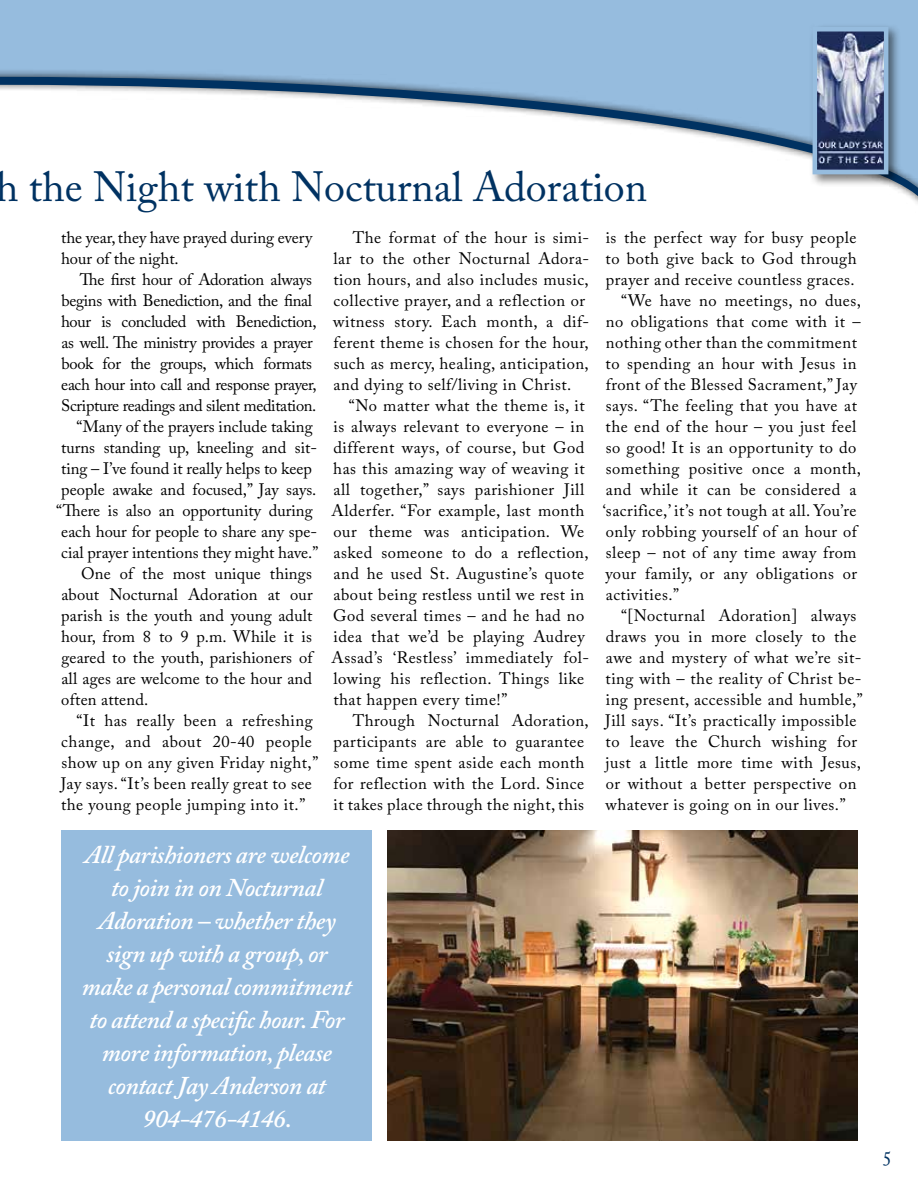
<style>
.page{position:relative;width:918px;height:1188px;background:#fff}
.page>*{position:absolute;margin:0;border:0;box-sizing:border-box;transform-origin:0 0}
.t1{font:42px "Adobe Caslon Pro";color:#003262}
.t2{font:italic 600 25.5px/33px "Adobe Caslon Pro";letter-spacing:-.02em;color:#fff;text-align:center}
.t3{font:21px "Adobe Caslon Pro";color:#003262}
.t4{font:16.5px/21px "Adobe Caslon Pro";letter-spacing:.03em;color:#000}
.t5{font:16.5px/21px "Adobe Caslon Pro";color:#000}
.t6{font:16.5px "Adobe Caslon Pro";letter-spacing:-.02em;color:#000}
.t7{font:16.5px "Adobe Caslon Pro";letter-spacing:.01em;color:#000}
</style>
<div class="page">
<div style="left:0;top:0;width:918px;height:217px;background:#96bcde"></div>
<div style="left:0;top:69px;width:918px;height:152px;background:#000;opacity:.75"></div>
<svg style="left:0;top:77px;width:918px;height:138px;background:#dde6ed"></svg>
<div style="left:809px;top:24px;width:92px;height:163px;background:#000;opacity:.51"></div>
<img style="left:818px;top:32px;width:65px;height:137px">
<div style="left:813px;top:27px;width:75px;height:147px;border:4px solid #96bcde"></div>
<div style="left:62px;top:830px;width:310px;height:311px;background:#96bcde"></div>
<img style="left:387px;top:830px;width:470px;height:311px">
<h1 class="t1" style="left:-5px;top:162px;width:653px">h the Night with Nocturnal Adoration</h1>
<p class="t5" style="left:61px;top:227px;width:253px">the year, they have prayed during every hour of the night.</p>
<p class="t6" style="left:80px;top:270px;width:234px">The first hour of Adoration always</p>
<p class="t6" style="left:61px;top:291px;width:252px">begins with Benediction, and the final</p>
<p class="t6" style="left:61px;top:312px;width:257px">hour is concluded with Benediction,</p>
<p class="t6" style="left:61px;top:333px;width:253px">as well. The ministry provides a prayer</p>
<p class="t6" style="left:61px;top:354px;width:252px">book for the groups, which formats</p>
<p class="t6" style="left:61px;top:375px;width:257px">each hour into call and response prayer,</p>
<p class="t6" style="left:61px;top:396px;width:257px">Scripture readings and silent meditation.</p>
<p class="t5" style="left:77px;top:416px;width:238px">“Many of the prayers include taking</p>
<p class="t4" style="left:61px;top:437px;width:257px">turns standing up, kneeling and sit-</p>
<p class="t5" style="left:61px;top:458px;width:252px">ting – I’ve found it really helps to keep</p>
<p class="t5" style="left:61px;top:479px;width:257px">people awake and focused,” Jay says.</p>
<p class="t5" style="left:56px;top:500px;width:258px">“There is also an opportunity during</p>
<p class="t5" style="left:61px;top:521px;width:257px">each hour for people to share any spe-</p>
<p class="t5" style="left:61px;top:542px;width:259px">cial prayer intentions they might have.”</p>
<p class="t7" style="left:81px;top:564px;width:232px">One of the most unique things</p>
<p class="t7" style="left:61px;top:585px;width:253px">about Nocturnal Adoration at our</p>
<p class="t7" style="left:61px;top:606px;width:253px">parish is the youth and young adult</p>
<p class="t7" style="left:61px;top:627px;width:252px">hour, from 8 to 9 p.m. While it is</p>
<p class="t7" style="left:61px;top:648px;width:253px">geared to the youth, parishioners of</p>
<p class="t7" style="left:61px;top:669px;width:252px">all ages are welcome to the hour and</p>
<p class="t4" style="left:61px;top:689px;width:89px">often attend.</p>
<p class="t4" style="left:77px;top:710px;width:238px">“It has really been a refreshing</p>
<p class="t4" style="left:61px;top:731px;width:252px">change, and about 20-40 people</p>
<p class="t4" style="left:61px;top:752px;width:258px">show up on any given Friday night,”</p>
<p class="t4" style="left:61px;top:773px;width:253px">Jay says. “It’s been really great to see</p>
<p class="t4" style="left:61px;top:794px;width:246px">the young people jumping into it.”</p>
<p class="t4" style="left:333px;top:227px;width:257px;text-indent:19px">The format of the hour is simi&shy;lar to the other Nocturnal Adora&shy;tion hours, and also includes music, collective prayer, and a reflection or witness story. Each month, a dif&shy;ferent theme is chosen for the hour, such as mercy, healing, anticipation, and dying to self/living in Christ.</p>
<p class="t4" style="left:332px;top:395px;width:259px;text-indent:17px">“No matter what the theme is, it is always relevant to everyone – in different ways, of course, but God has this amazing way of weaving it all together,” says parishioner Jill Alderfer. “For example, last month our theme was anticipation. We asked someone to do a reflection, and he used St. Augustine’s quote about being restless until we rest in God several times – and he had no idea that we’d be playing Audrey Assad’s ‘Restless’ immediately fol&shy;lowing his reflection. Things like that happen every time!”</p>
<p class="t4" style="left:333px;top:710px;width:257px;text-indent:19px">Through Nocturnal Adoration, participants are able to guarantee some time spent aside each month for reflection with the Lord. Since it takes place through the night, this</p>
<h2 class="t2" style="left:82px;top:838px;width:272px">All parishioners are welcome to join in on Nocturnal<br>Adoration – whether they sign up with a group, or make a personal commitment to attend a specific hour. For more information, please contact Jay Anderson at<br>904-476-4146.</h2>
<p class="t4" style="left:606px;top:227px;width:252px">is the perfect way for busy people</p>
<p class="t4" style="left:606px;top:248px;width:253px">to both give back to God through</p>
<p class="t4" style="left:606px;top:269px;width:251px">prayer and receive countless graces.</p>
<p class="t4" style="left:621px;top:290px;width:242px">“We have no meetings, no dues,</p>
<p class="t4" style="left:606px;top:311px;width:257px">no obligations that come with it –</p>
<p class="t4" style="left:606px;top:332px;width:253px">nothing other than the commitment</p>
<p class="t4" style="left:606px;top:353px;width:252px">to spending an hour with Jesus in</p>
<p class="t4" style="left:606px;top:374px;width:253px">front of the Blessed Sacrament,” Jay</p>
<p class="t4" style="left:606px;top:395px;width:253px">says. “The feeling that you have at</p>
<p class="t4" style="left:606px;top:416px;width:252px">the end of the hour – you just feel</p>
<p class="t4" style="left:606px;top:437px;width:252px">so good! It is an opportunity to do</p>
<p class="t4" style="left:606px;top:458px;width:257px">something positive once a month,</p>
<p class="t4" style="left:606px;top:479px;width:252px">and while it can be considered a</p>
<p class="t4" style="left:603px;top:500px;width:255px">‘sacrifice,’ it’s not tough at all. You’re</p>
<p class="t4" style="left:606px;top:521px;width:253px">only robbing yourself of an hour of</p>
<p class="t4" style="left:606px;top:542px;width:252px">sleep – not of any time away from</p>
<p class="t4" style="left:605px;top:563px;width:253px">your family, or any obligations or</p>
<p class="t4" style="left:606px;top:584px;width:75px">activities.”</p>
<p class="t4" style="left:621px;top:605px;width:237px">“[Nocturnal Adoration] always</p>
<p class="t4" style="left:606px;top:626px;width:252px">draws you in more closely to the</p>
<p class="t4" style="left:606px;top:647px;width:257px">awe and mystery of what we’re sit-</p>
<p class="t4" style="left:606px;top:668px;width:257px">ting with – the reality of Christ be-</p>
<p class="t4" style="left:606px;top:689px;width:259px">ing present, accessible and humble,”</p>
<p class="t4" style="left:605px;top:710px;width:253px">Jill says. “It’s practically impossible</p>
<p class="t4" style="left:606px;top:731px;width:253px">to leave the Church wishing for</p>
<p class="t4" style="left:606px;top:752px;width:257px">just a little more time with Jesus,</p>
<p class="t4" style="left:606px;top:773px;width:252px">or without a better perspective on</p>
<p class="t4" style="left:606px;top:794px;width:242px">whatever is going on in our lives.”</p>
<p class="t3" style="left:882px;top:1142px;width:12px">5</p>
</div>
